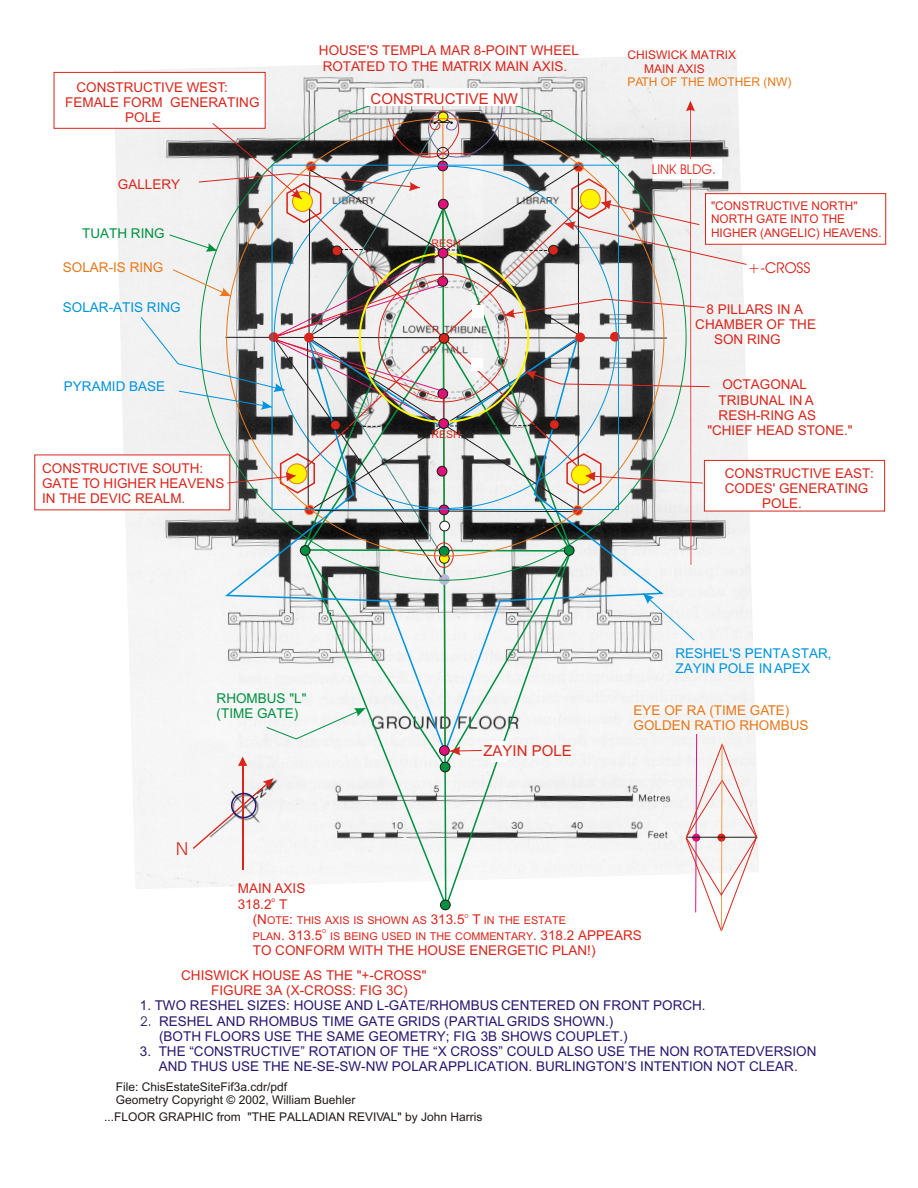
<style>
.page{position:relative;width:918px;height:1188px;background:#fff}
.page>*{position:absolute;margin:0;border:0;box-sizing:border-box;transform-origin:0 0}
.t1{font:18px "Avant Garde Bk BT";color:#d9261c}
.t2{font:15px "Arial";color:#d9261c}
.t3{font:15px "Avant Garde Bk BT";color:#d9261c}
.t4{font:13.5px/15.1px "Arial";color:#d9261c}
.t5{font:13.5px/15.5px "Arial";color:#291770}
.t6{font:13.5px/15.1px "Arial";color:#0094de}
.t7{font:13.5px/15.1px "Arial";color:#e8781a}
.t8{font:13.5px/15.1px "Arial";color:#009140}
.t9{font:13.5px "Avant Garde Bk BT";color:#d9261c}
.t10{font:12px/13.4px "Arial";color:#1f1a17}
.t11{font:12px/13.4px "Arial";color:#d9261c}
.t12{font:12px "Arial";color:#e8781a}
.t13{font:10.8px "Arial";color:#d9261c}
.t14{font:10.5px "Arial";color:#d9261c}
.t15{font:6.75px "Arial";color:#d9261c}
.t16{font:5.4px "Arial";color:#d9261c}
.s1{font-size:13.5px}
.s2{font-family:"Avant Garde Bk BT"}
</style>
<div class="page">
<img style="left:113px;top:54px;width:646px;height:835px">
<div style="left:705px;top:193px;width:181px;height:51px;background:#fff;border:1px solid #d9261c"></div>
<div style="left:365px;top:89px;width:155px;height:17px;background:#fff"></div>
<div style="left:704px;top:460px;width:181px;height:51px;background:#fff;border:1px solid #d9261c"></div>
<div style="left:35px;top:455px;width:195px;height:55px;background:#fff"></div>
<div style="left:54px;top:72px;width:211px;height:56px;background:#fff;border:1px solid #d9261c"></div>
<svg style="left:141px;top:93px;width:617px;height:838px"></svg>
<p class="t4" style="left:77px;top:81px;width:153px">CONSTRUCTIVE WEST:</p>
<p class="t4" style="left:65px;top:96px;width:196px">FEMALE FORM GENERATING</p>
<p class="t4" style="left:125px;top:111px;width:38px">POLE</p>
<p class="t4" style="left:118px;top:178px;width:64px">GALLERY</p>
<p class="t8" style="left:82px;top:227px;width:84px">TUATH RING</p>
<p class="t7" style="left:63px;top:261px;width:102px">SOLAR-IS RING</p>
<p class="t6" style="left:63px;top:301px;width:119px">SOLAR-ATIS RING</p>
<p class="t6" style="left:64px;top:380px;width:103px">PYRAMID BASE</p>
<p class="t4" style="left:42px;top:462px;width:184px">CONSTRUCTIVE SOUTH:<br>GATE TO HIGHER HEAVENS<br>IN THE DEVIC REALM.</p>
<p class="t4" style="left:319px;top:44px;width:261px">HOUSE'S TEMPLA MAR 8-POINT WHEEL<br>ROTATED TO THE MATRIX MAIN AXIS.</p>
<p class="t2" style="left:371px;top:93px;width:149px">CONSTRUCTIVE NW</p>
<p class="t14" style="left:431px;top:239px;width:31px">RESH</p>
<p class="t14" style="left:431px;top:430px;width:31px">RESH</p>
<p class="t11" style="left:644px;top:49px;width:94px;text-indent:-17px">CHISWICK MATRIX<br>MAIN AXIS</p>
<p class="t12" style="left:627px;top:77px;width:165px">PATH OF THE MOTHER (NW)</p>
<p class="t9" style="left:652px;top:164px;width:66px">LINK BLDG.</p>
<p class="t11" style="left:711px;top:200px;width:172px">"CONSTRUCTIVE NORTH"<br>NORTH GATE INTO THE<br>HIGHER (ANGELIC) HEAVENS.</p>
<p class="t3" style="left:748px;top:262px;width:64px">+-CROSS</p>
<p class="t4" style="left:707px;top:303px;width:98px">8 PILLARS IN A</p>
<p class="t4" style="left:695px;top:318px;width:122px">CHAMBER OF THE</p>
<p class="t4" style="left:714px;top:333px;width:68px">SON RING</p>
<p class="t4" style="left:722px;top:378px;width:86px">OCTAGONAL</p>
<p class="t4" style="left:719px;top:393px;width:97px">TRIBUNAL IN A</p>
<p class="t4" style="left:719px;top:409px;width:99px">RESH-RING AS</p>
<p class="t4" style="left:707px;top:424px;width:147px">"CHIEF HEAD STONE."</p>
<p class="t4" style="left:725px;top:467px;width:151px">CONSTRUCTIVE EAST:</p>
<p class="t4" style="left:725px;top:482px;width:145px">CODES' GENERATING</p>
<p class="t4" style="left:762px;top:497px;width:41px">POLE.</p>
<p class="t8" style="left:217px;top:692px;width:91px">RHOMBUS "L" (TIME GATE)</p>
<h1 class="t1" style="left:176px;top:841px;width:14px">N</h1>
<p class="t4" style="left:238px;top:882px;width:69px">MAIN AXIS</p>
<p class="t15" style="left:272px;top:897px;width:5px">o</p>
<p class="t4" style="left:238px;top:898px;width:51px">318.2 T</p>
<p class="t2" style="left:483px;top:745px;width:90px">ZAYIN POLE</p>
<p class="t6" style="left:675px;top:647px;width:158px">RESHEL'S PENTA STAR,<br>ZAYIN POLE IN APEX</p>
<p class="t7" style="left:634px;top:704px;width:176px">EYE OF RA (TIME GATE)<br>GOLDEN RATIO RHOMBUS</p>
<p class="t16" style="left:465px;top:914px;width:6px">O</p>
<p class="t13" style="left:253px;top:916px;width:315px"><span class="s1">(N</span>OTE<span class="s1">:</span> THIS AXIS IS SHOWN AS <span class="s1">313.5 T</span> IN THE ESTATE</p>
<p class="t16" style="left:322px;top:929px;width:6px">O</p>
<p class="t13" style="left:253px;top:932px;width:391px">PLAN<span class="s1">. 313.5</span> IS BEING USED IN THE COMMENTARY<span class="s1">. 318.2 APPEARS</span></p>
<p class="t4" style="left:253px;top:944px;width:344px">TO CONFORM WITH THE HOUSE ENERGETIC PLAN!)</p>
<p class="t4" style="left:211px;top:969px;width:217px;text-indent:-30px">CHISWICK HOUSE AS THE "+-CROSS"<br>FIGURE 3A (X-CROSS: FIG 3C)</p>
<p class="t5" style="left:140px;top:999px;width:567px">1. TWO RESHEL SIZES: HOUSE AND L-GATE/RHOMBUS CENTERED ON FRONT PORCH.</p>
<p class="t5" style="left:159px;top:1015px;width:470px;text-indent:-19px"><span class="s2">2.</span> RESHEL AND RHOMBUS TIME GATE GRIDS (PARTIAL GRIDS SHOWN.) (BOTH FLOORS USE THE SAME GEOMETRY; FIG. 3B SHOWS COUPLET.)</p>
<p class="t5" style="left:140px;top:1045px;width:678px;text-align:center">3. THE “CONSTRUCTIVE” ROTATION OF THE “X CROSS” COULD ALSO USE THE NON ROTATEDVERSION<br>AND THUS USE THE NE-SE-SW-NW POLAR APPLICATION. BURLINGTON’S INTENTION NOT CLEAR.</p>
<p class="t10" style="left:116px;top:1081px;width:241px">File: ChisEstateSiteFif3a.cdr/pdf<br>Geometry Copyright © 2002, William Buehler</p>
<p class="t10" style="left:104px;top:1111px;width:380px">...FLOOR GRAPHIC from "THE PALLADIAN REVIVAL" by John Harris</p>
</div>
